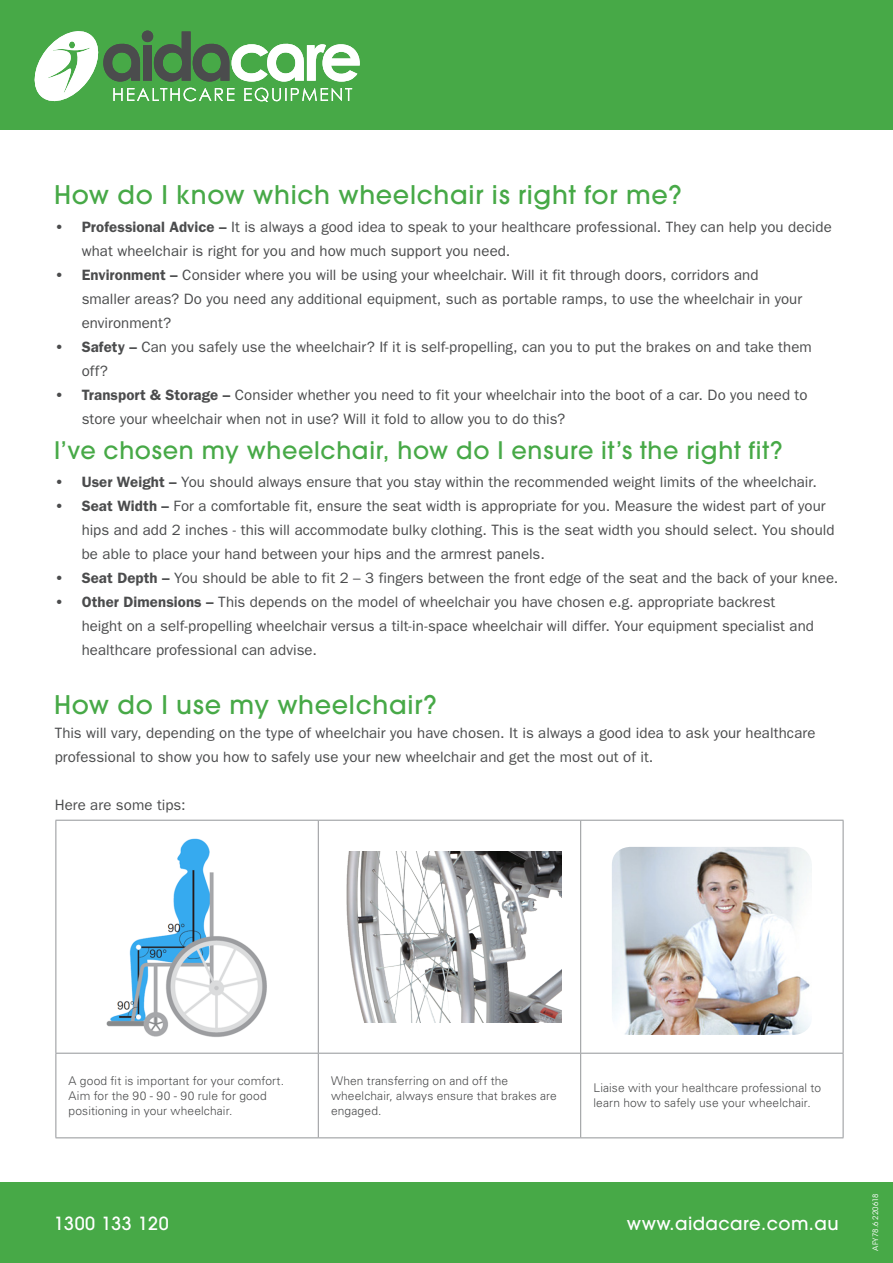
<style>
.page{position:relative;width:893px;height:1263px;background:#fff}
.page>*{position:absolute;margin:0;border:0;box-sizing:border-box;transform-origin:0 0}
.heading{font:500 25.5px "Avant Garde";letter-spacing:.025em;color:#47a947}
.heading-2{font:500 24px "Avant Garde";letter-spacing:.03em;color:#47a947}
.t1{font:500 18px "Avant Garde";letter-spacing:.025em;color:#fff}
.sub{font:15px/24px "Franklin Gothic";letter-spacing:.005em;color:#4b4c4d}
.body2{font:300 12px/15px "Univers LT Std";letter-spacing:.01em;color:#4b4c4d}
.sub-2{font:7.5px "ITC Avant Garde Std";letter-spacing:.02em;color:#fff}
.s1{font-weight:600}
</style>
<div class="page">
<div style="left:0;top:1182px;width:893px;height:81px;background:#47a947"></div>
<div style="left:0;top:0;width:893px;height:129px;background:#47a947"></div>
<svg style="left:34px;top:30px;width:326px;height:72px"></svg>
<hr style="left:56px;top:820px;width:262px;height:1px;background:#939598">
<hr style="left:56px;top:820px;width:1px;height:233px;background:#939598">
<hr style="left:318px;top:820px;width:263px;height:1px;background:#939598">
<hr style="left:318px;top:820px;width:1px;height:233px;background:#939598">
<hr style="left:581px;top:820px;width:262px;height:1px;background:#939598">
<hr style="left:580px;top:820px;width:1px;height:233px;background:#939598">
<hr style="left:843px;top:820px;width:1px;height:233px;background:#939598">
<hr style="left:56px;top:1053px;width:262px;height:1px;background:#939598">
<hr style="left:56px;top:1053px;width:1px;height:84px;background:#939598">
<hr style="left:318px;top:1053px;width:263px;height:1px;background:#939598">
<hr style="left:318px;top:1053px;width:1px;height:84px;background:#939598">
<hr style="left:581px;top:1053px;width:262px;height:1px;background:#939598">
<hr style="left:580px;top:1053px;width:1px;height:84px;background:#939598">
<hr style="left:843px;top:1053px;width:1px;height:84px;background:#939598">
<hr style="left:56px;top:1137px;width:262px;height:1px;background:#939598">
<hr style="left:318px;top:1137px;width:263px;height:1px;background:#939598">
<hr style="left:581px;top:1137px;width:262px;height:1px;background:#939598">
<img style="left:106px;top:838px;width:161px;height:199px">
<img style="left:612px;top:847px;width:200px;height:188px">
<img style="left:346px;top:852px;width:215px;height:170px">
<p class="heading" style="left:54px;top:179px;width:629px">How do I know which wheelchair is right for me?</p>
<p class="sub" style="left:82px;top:215px;width:752px;text-indent:-27px"><span class="s1">• Professional Advice –</span> It is always a good idea to speak to your healthcare professional. They can help you decide what wheelchair is right for you and how much support you need.</p>
<p class="sub" style="left:82px;top:263px;width:722px;text-indent:-27px"><span class="s1">• Environment –</span> Consider where you will be using your wheelchair. Will it fit through doors, corridors and smaller areas? Do you need any additional equipment, such as portable ramps, to use the wheelchair in your environment?</p>
<p class="sub" style="left:82px;top:335px;width:732px;text-indent:-27px"><span class="s1">• Safety –</span> Can you safely use the wheelchair? If it is self-propelling, can you to put the brakes on and take them off?</p>
<p class="sub" style="left:82px;top:383px;width:727px;text-indent:-27px"><span class="s1">• Transport &amp; Storage –</span> Consider whether you need to fit your wheelchair into the boot of a car. Do you need to store your wheelchair when not in use? Will it fold to allow you to do this?</p>
<p class="heading-2" style="left:54px;top:436px;width:730px">I’ve chosen my wheelchair, how do I ensure it’s the right fit?</p>
<p class="sub" style="left:55px;top:470px;width:764px"><span class="s1">• User Weight –</span> You should always ensure that you stay within the recommended weight limits of the wheelchair.</p>
<p class="sub" style="left:82px;top:494px;width:754px;text-indent:-27px"><span class="s1">• Seat Width –</span> For a comfortable fit, ensure the seat width is appropriate for you. Measure the widest part of your hips and add 2 inches - this will accommodate bulky clothing. This is the seat width you should select. You should be able to place your hand between your hips and the armrest panels.</p>
<p class="sub" style="left:55px;top:566px;width:785px"><span class="s1">• Seat Depth –</span> You should be able to fit 2 – 3 fingers between the front edge of the seat and the back of your knee.</p>
<p class="sub" style="left:82px;top:590px;width:734px;text-indent:-27px"><span class="s1">• Other Dimensions –</span> This depends on the model of wheelchair you have chosen e.g. appropriate backrest height on a self-propelling wheelchair versus a tilt-in-space wheelchair will differ. Your equipment specialist and healthcare professional can advise.</p>
<p class="heading" style="left:54px;top:689px;width:384px">How do I use my wheelchair?</p>
<p class="sub" style="left:55px;top:721px;width:762px">This will vary, depending on the type of wheelchair you have chosen. It is always a good idea to ask your healthcare professional to show you how to safely use your new wheelchair and get the most out of it.</p>
<p class="sub" style="left:55px;top:793px;width:132px">Here are some tips:</p>
<p class="body2" style="left:69px;top:1073px;width:217px">A good fit is important for your comfort.<br>Aim for the 90 - 90 - 90 rule for good positioning in your wheelchair.</p>
<p class="body2" style="left:331px;top:1073px;width:227px">When transferring on and off the wheelchair, always ensure that brakes are engaged.</p>
<p class="body2" style="left:593px;top:1080px;width:229px">Liaise with your healthcare professional to learn how to safely use your wheelchair.</p>
<p class="t1" style="left:54px;top:1213px;width:116px">1300 133 120</p>
<p class="t1" style="left:627px;top:1213px;width:213px">www.aidacare.com.au</p>
<p class="sub-2" style="left:871px;top:1251px;width:58px;rotate:-90deg">AFY78.6 220618</p>
</div>
